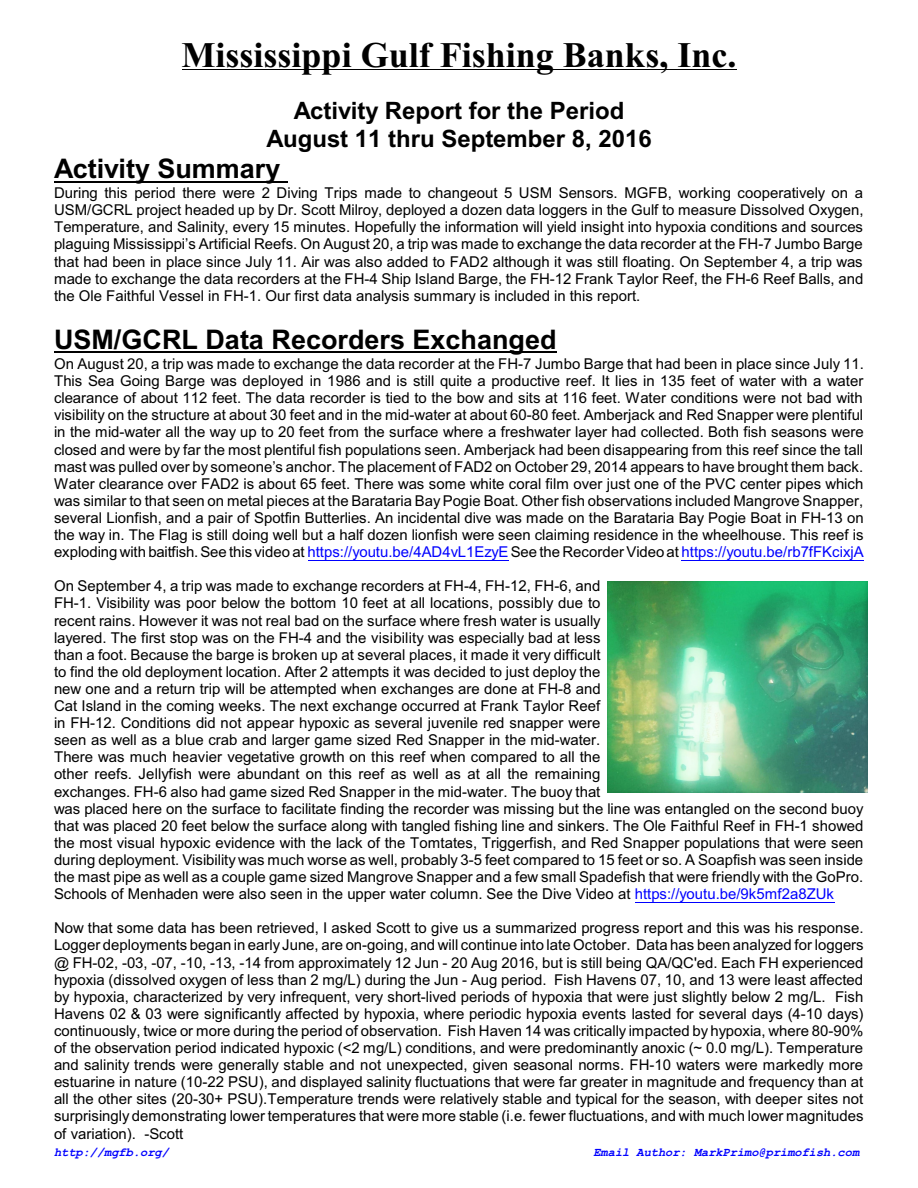
<style>
.page{position:relative;width:918px;height:1188px;background:#fff}
.page>*{position:absolute;margin:0;border:0;box-sizing:border-box;transform-origin:0 0}
.t1{font:700 36px "Times New Roman";color:#000}
.t2{font:700 27px "Arial";color:#000}
.t3{font:700 24px/28.2px "Arial";color:#000;text-align:center}
.t4{font:15px/17.1px "Arial";color:#000;text-align:justify}
.t5{font:italic 700 12px "Courier New";color:#00f}
.s1{color:#00f}
</style>
<div class="page">
<img style="left:608px;top:581px;width:259px;height:211px">
<hr style="left:182px;top:69px;width:555px;height:1px;background:#000">
<hr style="left:54px;top:181px;width:234px;height:1px;background:#000">
<hr style="left:54px;top:352px;width:502px;height:1px;background:#000">
<hr style="left:308px;top:560px;width:200px;height:1px;background:#00f">
<hr style="left:682px;top:560px;width:182px;height:1px;background:#00f">
<hr style="left:635px;top:902px;width:199px;height:1px;background:#00f">
<h1 class="t1" style="left:182px;top:42px;width:556px">Mississippi Gulf Fishing Banks, Inc.</h1>
<h3 class="t3" style="left:267px;top:98px;width:387px">Activity Report for the Period<br>August 11 thru September 8, 2016</h3>
<h2 class="t2" style="left:54px;top:159px;width:228px">Activity Summary</h2>
<p class="t4" style="left:54px;top:186px;width:811px">During this period there were 2 Diving Trips made to changeout 5 USM Sensors. MGFB, working cooperatively on a USM/GCRL project headed up by Dr. Scott Milroy, deployed a dozen data loggers in the Gulf to measure Dissolved Oxygen, Temperature, and Salinity, every 15 minutes. Hopefully the information will yield insight into hypoxia conditions and sources plaguing Mississippi’s Artificial Reefs. On August 20, a trip was made to exchange the data recorder at the FH-7 Jumbo Barge that had been in place since July 11. Air was also added to FAD2 although it was still floating. On September 4, a trip was made to exchange the data recorders at the FH-4 Ship Island Barge, the FH-12 Frank Taylor Reef, the FH-6 Reef Balls, and the Ole Faithful Vessel in FH-1. Our first data analysis summary is included in this report.</p>
<h2 class="t2" style="left:54px;top:329px;width:504px">USM/GCRL Data Recorders Exchanged</h2>
<p class="t4" style="left:54px;top:357px;width:811px">On August 20, a trip was made to exchange the data recorder at the FH-7 Jumbo Barge that had been in place since July 11.<br>This Sea Going Barge was deployed in 1986 and is still quite a productive reef. It lies in 135 feet of water with a water clearance of about 112 feet. The data recorder is tied to the bow and sits at 116 feet. Water conditions were not bad with visibility on the structure at about 30 feet and in the mid-water at about 60-80 feet. Amberjack and Red Snapper were plentiful in the mid-water all the way up to 20 feet from the surface where a freshwater layer had collected. Both fish seasons were closed and were by far the most plentiful fish populations seen. Amberjack had been disappearing from this reef since the tall mast was pulled over by someone’s anchor. The placement of FAD2 on October 29, 2014 appears to have brought them back.<br>Water clearance over FAD2 is about 65 feet. There was some white coral film over just one of the PVC center pipes which was similar to that seen on metal pieces at the Barataria Bay Pogie Boat. Other fish observations included Mangrove Snapper, several Lionfish, and a pair of Spotfin Butterlies. An incidental dive was made on the Barataria Bay Pogie Boat in FH-13 on the way in. The Flag is still doing well but a half dozen lionfish were seen claiming residence in the wheelhouse. This reef is exploding with baitfish.See this video at <span class="s1">https://youtu.be/4AD4vL1EzyE</span> See the Recorder Video at <span class="s1">https://youtu.be/rb7fFKcixjA</span></p>
<p class="t4" style="left:54px;top:579px;width:811px;text-align:left">On September 4, a trip was made to exchange recorders at FH-4, FH-12, FH-6, and<br>FH-1. Visibility was poor below the bottom 10 feet at all locations, possibly due to<br>recent rains. However it was not real bad on the surface where fresh water is usually<br>layered. The first stop was on the FH-4 and the visibility was especially bad at less<br>than a foot. Because the barge is broken up at several places, it made it very difficult<br>to find the old deployment location. After 2 attempts it was decided to just deploy the<br>new one and a return trip will be attempted when exchanges are done at FH-8 and<br>Cat Island in the coming weeks. The next exchange occurred at Frank Taylor Reef<br>in FH-12. Conditions did not appear hypoxic as several juvenile red snapper were<br>seen as well as a blue crab and larger game sized Red Snapper in the mid-water.<br>There was much heavier vegetative growth on this reef when compared to all the<br>other reefs. Jellyfish were abundant on this reef as well as at all the remaining<br>exchanges. FH-6 also had game sized Red Snapper in the mid-water. The buoy that<br>was placed here on the surface to facilitate finding the recorder was missing but the line was entangled on the second buoy that was placed 20 feet below the surface along with tangled fishing line and sinkers. The Ole Faithful Reef in FH-1 showed the most visual hypoxic evidence with the lack of the Tomtates, Triggerfish, and Red Snapper populations that were seen during deployment. Visibility was much worse as well, probably 3-5 feet compared to 15 feet or so. A Soapfish was seen inside the mast pipe as well as a couple game sized Mangrove Snapper and a few small Spadefish that were friendly with the GoPro.<br>Schools of Menhaden were also seen in the upper water column. See the Dive Video at <span class="s1">https://youtu.be/9k5mf2a8ZUk</span></p>
<p class="t4" style="left:54px;top:921px;width:811px">Now that some data has been retrieved, I asked Scott to give us a summarized progress report and this was his response.<br>Logger deployments began in early June, are on-going, and will continue into late October. Data has been analyzed for loggers @ FH-02, -03, -07, -10, -13, -14 from approximately 12 Jun - 20 Aug 2016, but is still being QA/QC'ed. Each FH experienced hypoxia (dissolved oxygen of less than 2 mg/L) during the Jun - Aug period. Fish Havens 07, 10, and 13 were least affected by hypoxia, characterized by very infrequent, very short-lived periods of hypoxia that were just slightly below 2 mg/L. Fish Havens 02 &amp; 03 were significantly affected by hypoxia, where periodic hypoxia events lasted for several days (4-10 days) continuously, twice or more during the period of observation. Fish Haven 14 was critically impacted by hypoxia, where 80-90% of the observation period indicated hypoxic (&lt;2 mg/L) conditions, and were predominantly anoxic (~ 0.0 mg/L). Temperature and salinity trends were generally stable and not unexpected, given seasonal norms. FH-10 waters were markedly more estuarine in nature (10-22 PSU), and displayed salinity fluctuations that were far greater in magnitude and frequency than at all the other sites (20-30+ PSU).Temperature trends were relatively stable and typical for the season, with deeper sites not surprisingly demonstrating lower temperatures that were more stable (i.e. fewer fluctuations, and with much lower magnitudes of variation). -Scott</p>
<p class="t5" style="left:54px;top:1149px;width:116px">http://mgfb.org/</p>
<p class="t5" style="left:593px;top:1149px;width:267px">Email Author: MarkPrimo@primofish.com</p>
</div>
